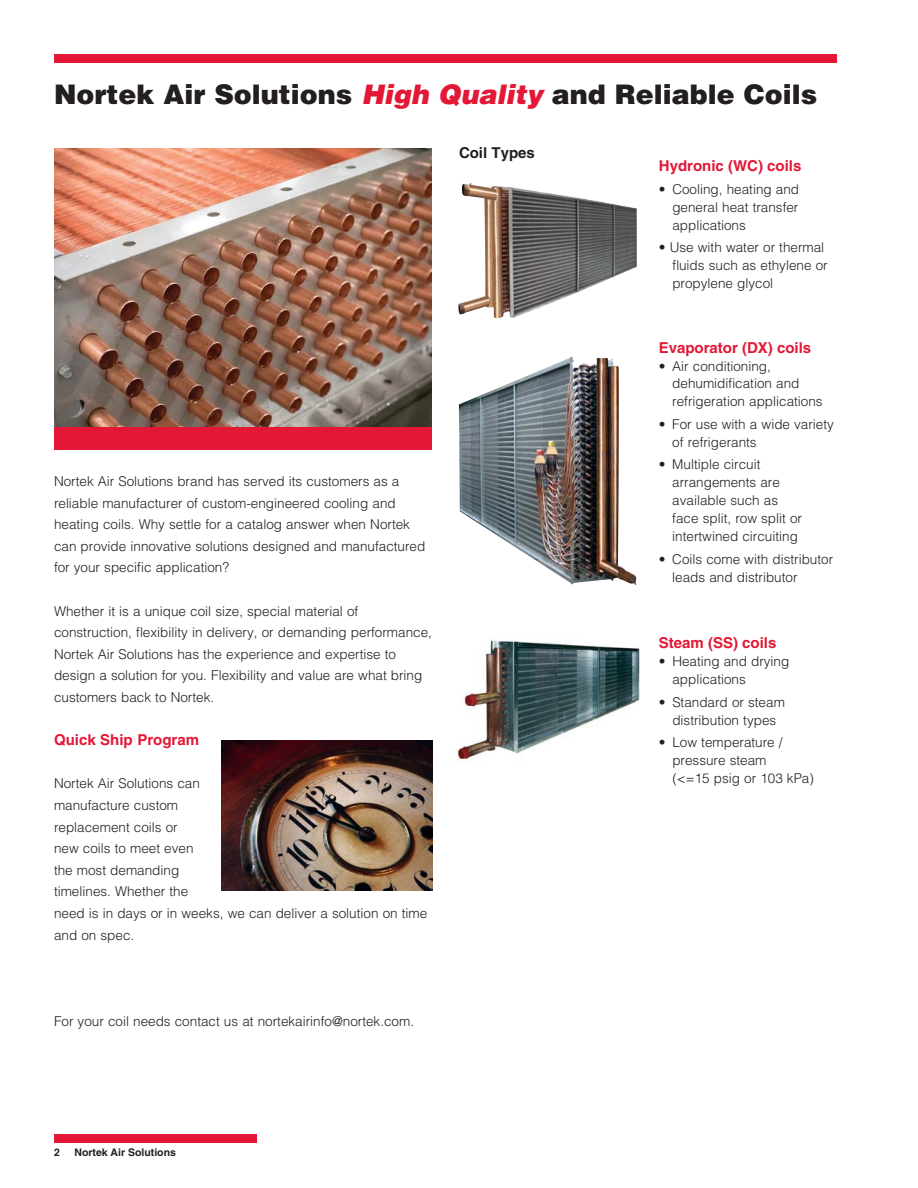
<style>
.page{position:relative;width:918px;height:1188px;background:#fff}
.page>*{position:absolute;margin:0;border:0;box-sizing:border-box;transform-origin:0 0}
.t1{font:900 27px "Helvetica";color:#231f20}
.t2{font:700 15px "Helvetica";color:#e31836}
.t3{font:700 15px "Helvetica";color:#231f20}
.t4{font:300 13.5px/18px "Helvetica";color:#231f20}
.t5{font:700 10.5px "Helvetica";color:#231f20}
.s1{font-style:italic;color:#e31836}
</style>
<div class="page">
<div style="left:54px;top:54px;width:783px;height:9px;background:#e31836"></div>
<div style="left:54px;top:1134px;width:202px;height:9px;background:#e31836"></div>
<img style="left:54px;top:149px;width:378px;height:279px">
<img style="left:458px;top:183px;width:179px;height:135px">
<img style="left:457px;top:640px;width:183px;height:121px">
<img style="left:221px;top:741px;width:212px;height:149px">
<div style="left:54px;top:428px;width:378px;height:22px;background:#e31836"></div>
<img style="left:459px;top:356px;width:178px;height:229px">
<h1 class="t1" style="left:54px;top:84px;width:765px">Nortek Air Solutions <span class="s1">High Quality</span> and Reliable Coils</h1>
<p class="t3" style="left:459px;top:147px;width:77px">Coil Types</p>
<p class="t4" style="left:54px;top:472px;width:373px;line-height:21.6px">Nortek Air Solutions brand has served its customers as a reliable manufacturer of custom-engineered cooling and heating coils. Why settle for a catalog answer when Nortek can provide innovative solutions designed and manufactured for your specific application?</p>
<p class="t4" style="left:54px;top:601px;width:380px;line-height:21.6px">Whether it is a unique coil size, special material of construction, flexibility in delivery, or demanding performance, Nortek Air Solutions has the experience and expertise to design a solution for you. Flexibility and value are what bring customers back to Nortek.</p>
<p class="t2" style="left:54px;top:734px;width:147px">Quick Ship Program</p>
<p class="t4" style="left:54px;top:774px;width:375px;line-height:21.6px">Nortek Air Solutions can<br>manufacture custom<br>replacement coils or<br>new coils to meet even<br>the most demanding<br>timelines. Whether the<br>need is in days or in weeks, we can deliver a solution on time and on spec.</p>
<p class="t4" style="left:54px;top:1014px;width:362px">For your coil needs contact us at nortekairinfo@nortek.com.</p>
<p class="t5" style="left:54px;top:1148px;width:7px">2</p>
<p class="t5" style="left:74px;top:1148px;width:103px">Nortek Air Solutions</p>
<p class="t2" style="left:659px;top:161px;width:144px">Hydronic (WC) coils</p>
<p class="t4" style="left:672px;top:182px;width:128px;text-align:justify;text-indent:-14px">• Cooling, heating and general heat transfer applications</p>
<p class="t4" style="left:672px;top:240px;width:157px;text-indent:-14px">• Use with water or thermal fluids such as ethylene or propylene glycol</p>
<p class="t2" style="left:659px;top:342px;width:154px">Evaporator (DX) coils</p>
<p class="t4" style="left:672px;top:358px;width:152px;text-indent:-14px">• Air conditioning, dehumidification and refrigeration applications</p>
<p class="t4" style="left:672px;top:417px;width:163px;text-indent:-14px">• For use with a wide variety of refrigerants</p>
<p class="t4" style="left:672px;top:457px;width:131px;text-indent:-14px">• Multiple circuit arrangements are available such as face split, row split or intertwined circuiting</p>
<p class="t4" style="left:672px;top:552px;width:162px;text-indent:-14px">• Coils come with distributor leads and distributor</p>
<p class="t2" style="left:659px;top:637px;width:119px">Steam (SS) coils</p>
<p class="t4" style="left:672px;top:654px;width:119px;text-indent:-14px">• Heating and drying applications</p>
<p class="t4" style="left:659px;top:694px;width:128px;text-align:center">• Standard or steam distribution types</p>
<p class="t4" style="left:672px;top:735px;width:143px;text-indent:-14px">• Low temperature / pressure steam<br>(&lt;=15 psig or 103 kPa)</p>
</div>
